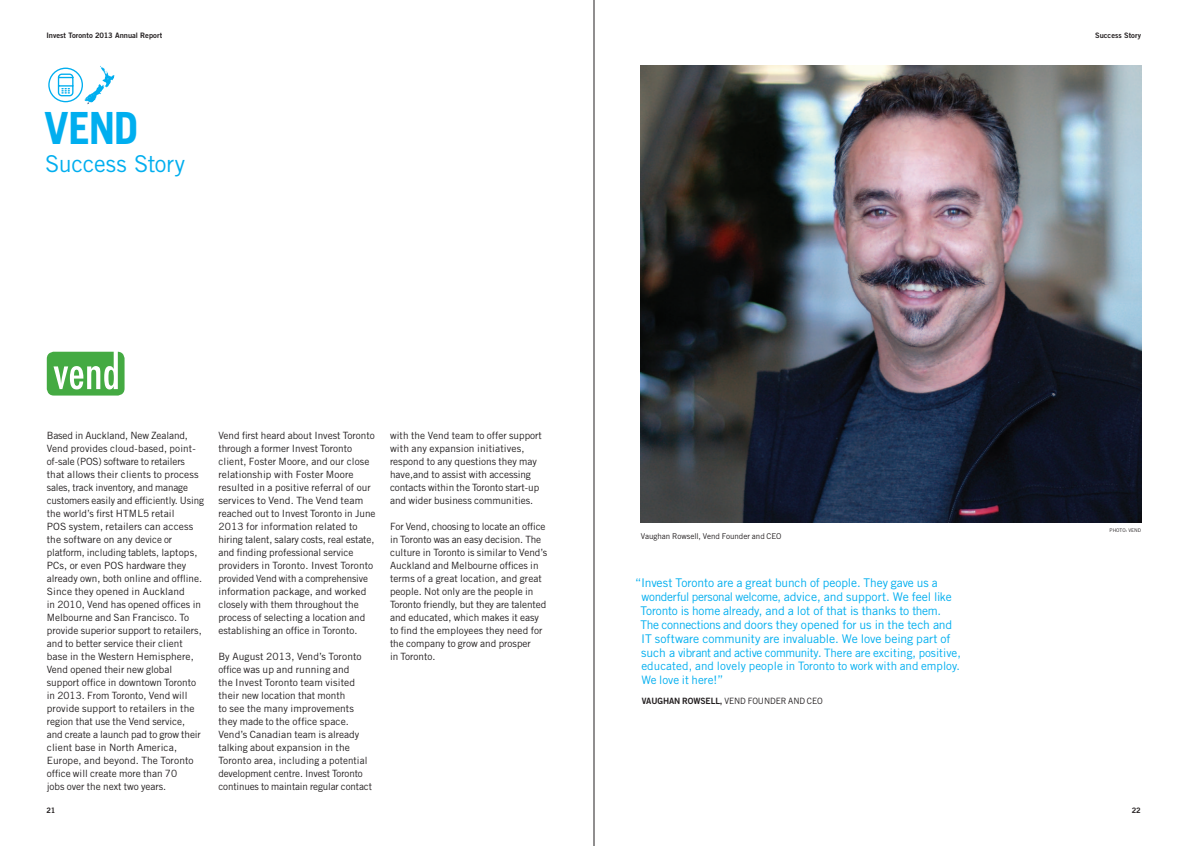
<style>
.page{position:relative;width:1188px;height:846px;background:#fff}
.page>*{position:absolute;margin:0;border:0;box-sizing:border-box;transform-origin:0 0}
.t1{font:700 44.4px "Trade Gothic LT Std";color:#00aeef}
.t2{font:23.2px "Trade Gothic LT Std";letter-spacing:-.015em;color:#00aeef}
.t3{font:12px/13.9px "Trade Gothic LT Std";letter-spacing:-.015em;color:#00aeef}
.t4{font:11.6px/13.9px "Trade Gothic LT Std";color:#00aeef}
.BODY_COPY{font:10px/13px "Trade Gothic LT Std";color:#231f20}
.t5{font:8.7px "Trade Gothic LT Std";letter-spacing:-.01em;color:#231f20}
.t6{font:8px "Trade Gothic LT Std";color:#231f20}
.t7{font:7.5px "Trade Gothic LT Std Bd 2";color:#231f20}
.PHOTO_CREDIT{font:5px "Trade Gothic LT Std";color:#231f20}
.s1{font-size:11.6px}
.s2{font-size:12px}
.s3{font-family:"Trade Gothic LT Std Bd 2"}
</style>
<div class="page">
<svg style="left:48px;top:66px;width:67px;height:39px"></svg>
<img style="left:641px;top:66px;width:500px;height:456px">
<svg style="left:47px;top:352px;width:78px;height:44px"></svg>
<hr style="left:594px;top:0;width:1px;height:846px;background:#231f20">
<p class="t7" style="left:46px;top:31px;width:117px">Invest Toronto 2013 Annual Report</p>
<p class="t1" style="left:44px;top:101px;width:96px">VEND</p>
<p class="t2" style="left:45px;top:150px;width:141px">Success Story</p>
<p class="BODY_COPY" style="left:47px;top:429px;width:159px">Based in Auckland, New Zealand, Vend provides cloud-based, point&shy;of-sale (POS) software to retailers that allows their clients to process sales, track inventory, and manage customers easily and efficiently. Using the world’s first HTML5 retail<br>POS system, retailers can access the software on any device or platform, including tablets, laptops, PCs, or even POS hardware they already own, both online and offline.<br>Since they opened in Auckland<br>in 2010, Vend has opened offices in Melbourne and San Francisco. To provide superior support to retailers, and to better service their client base in the Western Hemisphere, Vend opened their new global support office in downtown Toronto in 2013. From Toronto, Vend will provide support to retailers in the region that use the Vend service,<br>and create a launch pad to grow their client base in North America, Europe, and beyond. The Toronto office will create more than 70<br>jobs over the next two years.</p>
<p class="BODY_COPY" style="left:218px;top:429px;width:159px">Vend first heard about Invest Toronto through a former Invest Toronto client, Foster Moore, and our close relationship with Foster Moore resulted in a positive referral of our services to Vend. The Vend team reached out to Invest Toronto in June 2013 for information related to hiring talent, salary costs, real estate, and finding professional service providers in Toronto. Invest Toronto provided Vend with a comprehensive information package, and worked closely with them throughout the process of selecting a location and establishing an office in Toronto.</p>
<p class="BODY_COPY" style="left:218px;top:650px;width:155px">By August 2013, Vend’s Toronto office was up and running and<br>the Invest Toronto team visited their new location that month<br>to see the many improvements they made to the office space.<br>Vend’s Canadian team is already talking about expansion in the<br>Toronto area, including a potential development centre. Invest Toronto continues to maintain regular contact</p>
<p class="BODY_COPY" style="left:390px;top:429px;width:153px">with the Vend team to offer support with any expansion initiatives, respond to any questions they may have,and to assist with accessing contacts within the Toronto start-up and wider business communities.</p>
<p class="BODY_COPY" style="left:390px;top:520px;width:159px">For Vend, choosing to locate an office in Toronto was an easy decision. The culture in Toronto is similar to Vend’s Auckland and Melbourne offices in terms of a great location, and great people. Not only are the people in Toronto friendly, but they are talented and educated, which makes it easy to find the employees they need for the company to grow and prosper<br>in Toronto.</p>
<p class="t6" style="left:641px;top:531px;width:142px">Vaughan Rowsell, Vend Founder and CEO</p>
<p class="t3" style="left:640px;top:575px;width:322px;text-indent:-5px">“ Invest Toronto are a great bunch of people. They gave us a wonderful personal welcome, advice, and support. We feel like Toronto is home already, and a lot of that is thanks to them.<br>The connections and doors they opened for us in the tech and IT software community are invaluable. We love being part of such a vibrant and active community. <span class="s1">There are exciting, positive,</span></p>
<p class="t4" style="left:641px;top:659px;width:320px">educated, and lovely people in Toronto to work with and employ.<br>We love it here!<span class="s2">”</span></p>
<p class="t5" style="left:642px;top:696px;width:182px"><span class="s3">VAUGHAN ROWSELL,</span> VEND FOUNDER AND CEO</p>
<p class="t7" style="left:1095px;top:31px;width:48px">Success Story</p>
<p class="PHOTO_CREDIT" style="left:1110px;top:527px;width:33px">PHOTO: VEND</p>
<p class="t7" style="left:46px;top:806px;width:10px">21</p>
<p class="t7" style="left:1132px;top:806px;width:11px">22</p>
</div>
